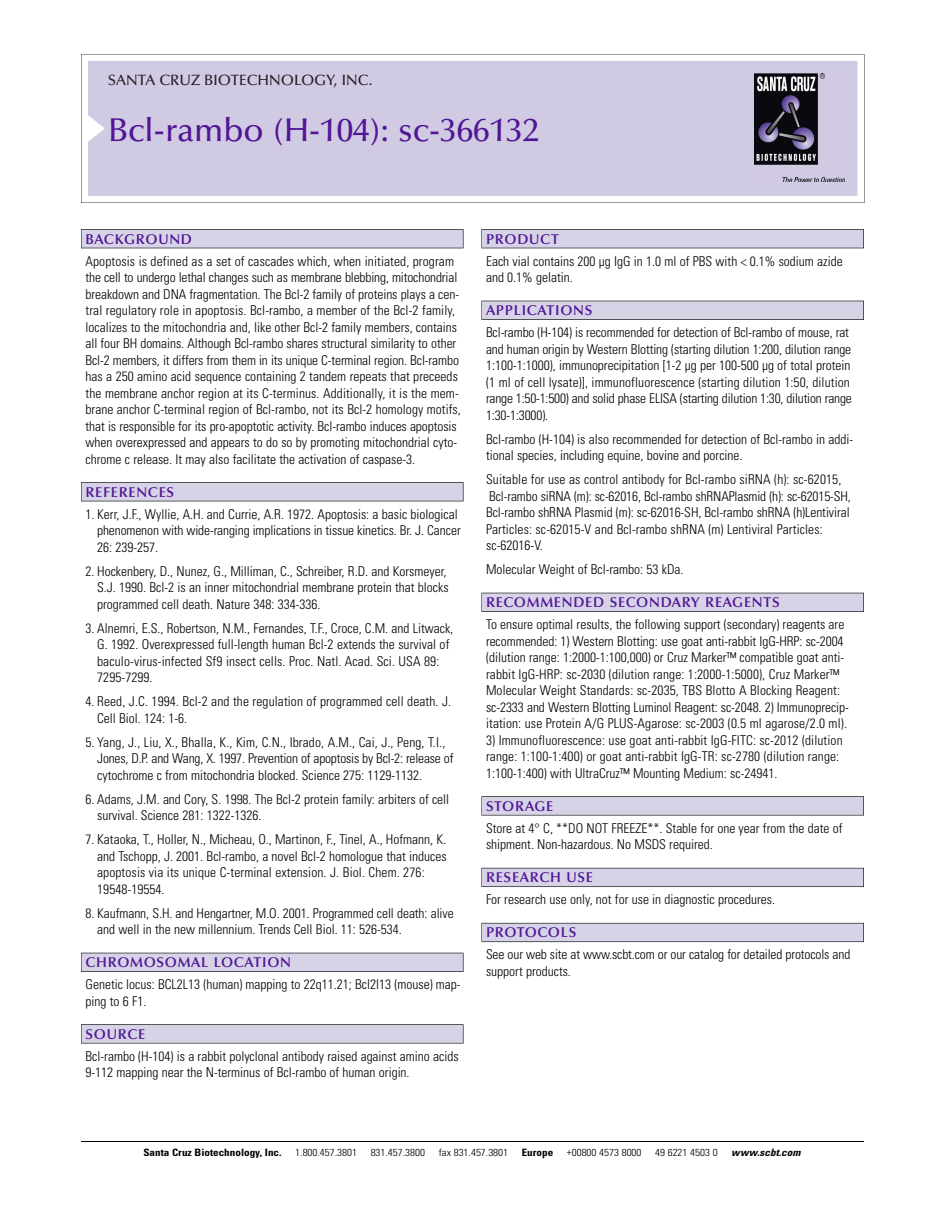
<style>
.page{position:relative;width:945px;height:1215px;background:#fff}
.page>*{position:absolute;margin:0;border:0;box-sizing:border-box;transform-origin:0 0}
.t1{font:500 33px "Optima";color:#511695}
.t2{font:500 15px "Optima";color:#231f20}
.t3{font:600 14.25px "Optima";letter-spacing:.05em;color:#511695}
.t4{font:300 condensed 13.5px/16.5px "Univers";color:#000}
.t5{font:300 condensed 10.2px "Univers";color:#000;scale:1.1 1}
.t6{font:700 condensed 10.2px "Univers";color:#000;scale:1.1 1}
.t7{font:italic 700 condensed 10.2px "Univers";letter-spacing:.005em;color:#000;scale:1.1 1}
</style>
<div class="page">
<svg style="left:81px;top:54px;width:783px;height:149px"></svg>
<div style="left:88px;top:61px;width:769px;height:135px;background:#d1cae3"></div>
<img style="left:755px;top:74px;width:90px;height:108px">
<div style="left:81px;top:229px;width:382px;height:19px;background:#525156"></div>
<div style="left:81px;top:230px;width:382px;height:18px;background:#d7d3e7"></div>
<div style="left:81px;top:482px;width:382px;height:19px;background:#525155"></div>
<div style="left:81px;top:483px;width:382px;height:18px;background:#d7d3e7"></div>
<div style="left:81px;top:953px;width:382px;height:19px;background:#525158"></div>
<div style="left:81px;top:953px;width:382px;height:18px;background:#d7d3e7"></div>
<div style="left:81px;top:1024px;width:382px;height:19px;background:#575759"></div>
<div style="left:81px;top:1025px;width:382px;height:18px;background:#d7d3e7"></div>
<div style="left:482px;top:229px;width:382px;height:19px;background:#525156"></div>
<div style="left:482px;top:230px;width:381px;height:18px;background:#d7d3e7"></div>
<div style="left:482px;top:301px;width:382px;height:19px;background:#515055"></div>
<div style="left:482px;top:301px;width:381px;height:18px;background:#d7d3e7"></div>
<div style="left:482px;top:593px;width:382px;height:19px;background:#525158"></div>
<div style="left:482px;top:593px;width:381px;height:18px;background:#d7d3e7"></div>
<div style="left:482px;top:796px;width:382px;height:19px;background:#575759"></div>
<div style="left:482px;top:797px;width:381px;height:18px;background:#d7d3e7"></div>
<div style="left:482px;top:868px;width:382px;height:19px;background:#5b5a62"></div>
<div style="left:482px;top:868px;width:381px;height:18px;background:#d7d3e7"></div>
<div style="left:482px;top:923px;width:382px;height:19px;background:#66646e"></div>
<div style="left:482px;top:923px;width:381px;height:18px;background:#d7d3e7"></div>
<hr style="left:81px;top:1141px;width:783px;height:1px;background:#000">
<p class="t2" style="left:108px;top:74px;width:266px">SANTA CRUZ BIOTECHNOLOGY, INC.</p>
<h1 class="t1" style="left:108px;top:117px;width:433px">Bcl-rambo (H-104): sc-366132</h1>
<p class="t3" style="left:86px;top:233px;width:108px">BACKGROUND</p>
<p class="t4" style="left:86px;top:254px;width:377px">Apoptosis is defined as a set of cascades which, when initiated, program the cell to undergo lethal changes such as membrane blebbing, mitochondrial breakdown and DNA fragmentation. The Bcl-2 family of proteins plays a cen&shy;tral regulatory role in apoptosis. Bcl-rambo, a member of the Bcl-2 family, localizes to the mitochondria and, like other Bcl-2 family members, contains all four BH domains. Although Bcl-rambo shares structural similarity to other Bcl-2 members, it differs from them in its unique C-terminal region. Bcl-rambo has a 250 amino acid sequence containing 2 tandem repeats that preceeds the membrane anchor region at its C-terminus. Additionally, it is the mem&shy;brane anchor C-terminal region of Bcl-rambo, not its Bcl-2 homology motifs, that is responsible for its pro-apoptotic activity. Bcl-rambo induces apoptosis when overexpressed and appears to do so by promoting mitochondrial cyto&shy;chrome c release. It may also facilitate the activation of caspase-3.</p>
<p class="t3" style="left:86px;top:486px;width:90px">REFERENCES</p>
<p class="t4" style="left:97px;top:507px;width:365px;text-indent:-12px">1. Kerr, J.F., Wyllie, A.H. and Currie, A.R. 1972. Apoptosis: a basic biological phenomenon with wide-ranging implications in tissue kinetics. Br. J. Cancer<br>26: 239-257.</p>
<p class="t4" style="left:97px;top:564px;width:353px;text-indent:-12px">2. Hockenbery, D., Nunez, G., Milliman, C., Schreiber, R.D. and Korsmeyer,<br>S.J. 1990. Bcl-2 is an inner mitochondrial membrane protein that blocks programmed cell death. Nature 348: 334-336.</p>
<p class="t4" style="left:97px;top:621px;width:358px;text-indent:-12px">3. Alnemri, E.S., Robertson, N.M., Fernandes, T.F., Croce, C.M. and Litwack, G. 1992. Overexpressed full-length human Bcl-2 extends the survival of baculo-virus-infected Sf9 insect cells. Proc. Natl. Acad. Sci. USA 89:<br>7295-7299.</p>
<p class="t4" style="left:97px;top:694px;width:355px;text-indent:-12px">4. Reed, J.C. 1994. Bcl-2 and the regulation of programmed cell death. J.<br>Cell Biol. 124: 1-6.</p>
<p class="t4" style="left:97px;top:735px;width:358px;text-indent:-12px">5. Yang, J., Liu, X., Bhalla, K., Kim, C.N., Ibrado, A.M., Cai, J., Peng, T.I.,<br>Jones, D.P. and Wang, X. 1997. Prevention of apoptosis by Bcl-2: release of cytochrome c from mitochondria blocked. Science 275: 1129-1132.</p>
<p class="t4" style="left:97px;top:792px;width:354px;text-indent:-12px">6. Adams, J.M. and Cory, S. 1998. The Bcl-2 protein family: arbiters of cell survival. Science 281: 1322-1326.</p>
<p class="t4" style="left:97px;top:832px;width:351px;text-indent:-12px">7. Kataoka, T., Holler, N., Micheau, O., Martinon, F., Tinel, A., Hofmann, K. and Tschopp, J. 2001. Bcl-rambo, a novel Bcl-2 homologue that induces apoptosis via its unique C-terminal extension. J. Biol. Chem. 276:<br>19548-19554.</p>
<p class="t4" style="left:97px;top:906px;width:358px;text-indent:-12px">8. Kaufmann, S.H. and Hengartner, M.O. 2001. Programmed cell death: alive and well in the new millennium. Trends Cell Biol. 11: 526-534.</p>
<p class="t3" style="left:86px;top:957px;width:207px">CHROMOSOMAL LOCATION</p>
<p class="t4" style="left:86px;top:977px;width:377px">Genetic locus: BCL2L13 (human) mapping to 22q11.21; Bcl2l13 (mouse) map&shy;ping to 6 F1.</p>
<p class="t3" style="left:86px;top:1028px;width:61px">SOURCE</p>
<p class="t4" style="left:86px;top:1049px;width:375px">Bcl-rambo (H-104) is a rabbit polyclonal antibody raised against amino acids<br>9-112 mapping near the N-terminus of Bcl-rambo of human origin.</p>
<p class="t3" style="left:486px;top:233px;width:74px">PRODUCT</p>
<p class="t4" style="left:486px;top:254px;width:358px">Each vial contains 200 µg IgG in 1.0 ml of PBS with &lt; 0.1% sodium azide and 0.1% gelatin.</p>
<p class="t3" style="left:486px;top:305px;width:108px">APPLICATIONS</p>
<p class="t4" style="left:486px;top:325px;width:367px">Bcl-rambo (H-104) is recommended for detection of Bcl-rambo of mouse, rat and human origin by Western Blotting (starting dilution 1:200, dilution range 1:100-1:1000), immunoprecipitation [1-2 µg per 100-500 µg of total protein (1 ml of cell lysate)], immunofluorescence (starting dilution 1:50, dilution range 1:50-1:500) and solid phase ELISA (starting dilution 1:30, dilution range 1:30-1:3000).</p>
<p class="t4" style="left:486px;top:432px;width:369px">Bcl-rambo (H-104) is also recommended for detection of Bcl-rambo in addi&shy;tional species, including equine, bovine and porcine.</p>
<p class="t4" style="left:486px;top:472px;width:366px">Suitable for use as control antibody for Bcl-rambo siRNA (h): sc-62015, Bcl-rambo siRNA (m): sc-62016, Bcl-rambo shRNAPlasmid (h): sc-62015-SH, Bcl-rambo shRNA Plasmid (m): sc-62016-SH, Bcl-rambo shRNA (h)Lentiviral Particles: sc-62015-V and Bcl-rambo shRNA (m) Lentiviral Particles: sc-62016-V.</p>
<p class="t4" style="left:486px;top:562px;width:199px">Molecular Weight of Bcl-rambo: 53 kDa.</p>
<p class="t3" style="left:486px;top:597px;width:295px">RECOMMENDED SECONDARY REAGENTS</p>
<p class="t4" style="left:486px;top:617px;width:364px">To ensure optimal results, the following support (secondary) reagents are recommended: 1) Western Blotting: use goat anti-rabbit IgG-HRP: sc-2004 (dilution range: 1:2000-1:100,000) or Cruz Marker™ compatible goat anti&shy;rabbit IgG-HRP: sc-2030 (dilution range: 1:2000-1:5000), Cruz Marker™ Molecular Weight Standards: sc-2035, TBS Blotto A Blocking Reagent: sc-2333 and Western Blotting Luminol Reagent: sc-2048. 2) Immunoprecip&shy;itation: use Protein A/G PLUS-Agarose: sc-2003 (0.5 ml agarose/2.0 ml).</p>
<p class="t4" style="left:486px;top:733px;width:358px">3) Immunofluorescence: use goat anti-rabbit IgG-FITC: sc-2012 (dilution range: 1:100-1:400) or goat anti-rabbit IgG-TR: sc-2780 (dilution range:<br>1:100-1:400) with UltraCruz™ Mounting Medium: sc-24941.</p>
<p class="t3" style="left:486px;top:800px;width:69px">STORAGE</p>
<p class="t4" style="left:486px;top:821px;width:358px">Store at 4° C, **DO NOT FREEZE**. Stable for one year from the date of shipment. Non-hazardous. No MSDS required.</p>
<p class="t3" style="left:486px;top:872px;width:109px">RESEARCH USE</p>
<p class="t4" style="left:486px;top:892px;width:290px">For research use only, not for use in diagnostic procedures.</p>
<p class="t3" style="left:486px;top:927px;width:92px">PROTOCOLS</p>
<p class="t4" style="left:486px;top:947px;width:366px">See our web site at www.scbt.com or our catalog for detailed protocols and support products.</p>
<p class="t6" style="left:143px;top:1148px;width:127px">Santa Cruz Biotechnology, Inc.</p>
<p class="t5" style="left:295px;top:1148px;width:58px">1.800.457.3801</p>
<p class="t5" style="left:371px;top:1148px;width:51px">831.457.3800</p>
<p class="t5" style="left:439px;top:1148px;width:65px">fax 831.457.3801</p>
<p class="t6" style="left:522px;top:1148px;width:30px">Europe</p>
<p class="t5" style="left:567px;top:1148px;width:69px">+00800 4573 8000</p>
<p class="t5" style="left:655px;top:1148px;width:58px">49 6221 4503 0</p>
<p class="t7" style="left:731px;top:1148px;width:64px">www.scbt.com</p>
</div>
